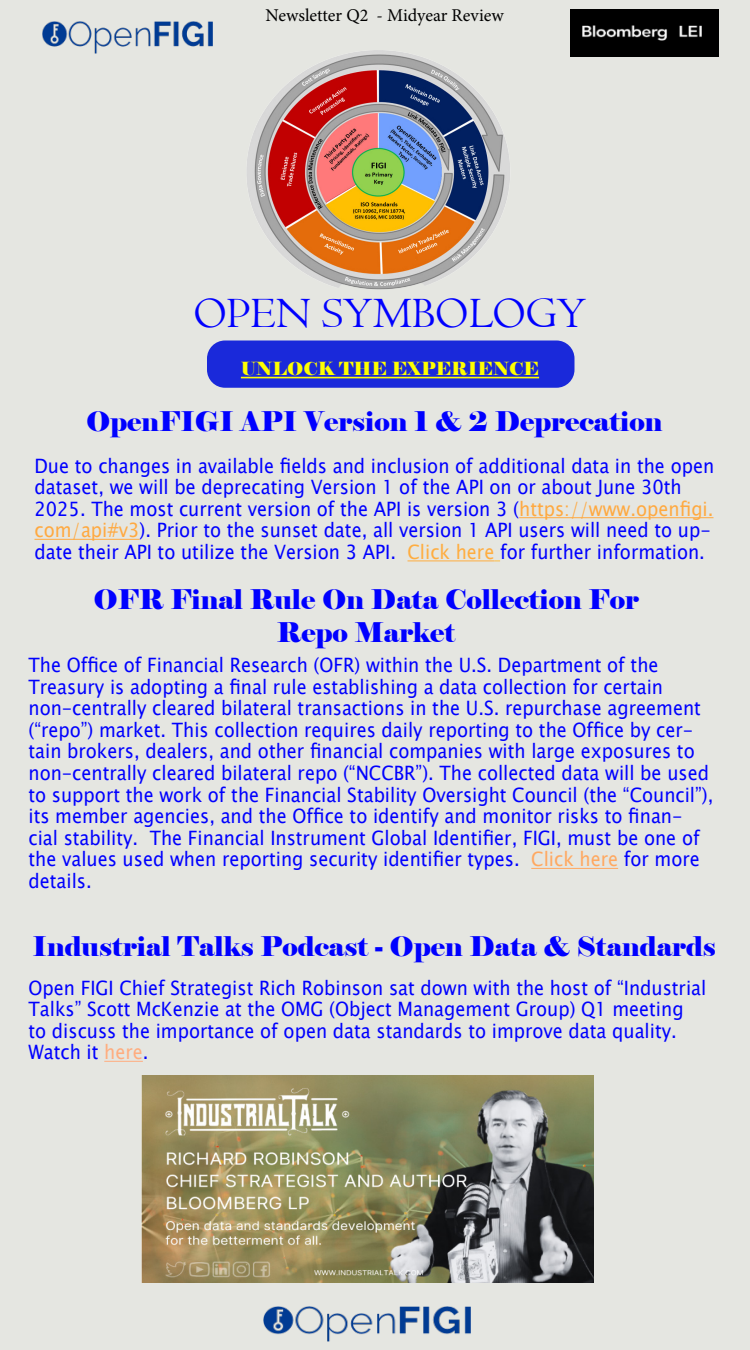
<style>
.page{position:relative;width:750px;height:1350px;background:#e5e6e1}
.page>*{position:absolute;margin:0;border:0;box-sizing:border-box;transform-origin:0 0}
.t1{font:45px "Centaur";color:#00f}
.t2{font:27px "Elephant";color:#00f}
.t3{font:19.8px/21.6px "Lucida Sans Unicode";color:#00f;scale:.91 1}
.t4{font:18px "Minion Pro";color:#000}
.t5{font:18px "Elephant";color:#ff0}
.s1{color:#ffa940}
.s2{color:#ffad40}
.s3{color:#ffa860}
.s4{color:#ffad7f}
</style>
<div class="page">
<img style="left:42px;top:21px;width:171px;height:33px">
<div style="left:207px;top:340px;width:367px;height:48px;background:#1a29da;border-radius:18px"></div>
<hr style="left:241px;top:377px;width:298px;height:1px;background:#ff0">
<img style="left:571px;top:10px;width:147px;height:46px">
<img style="left:263px;top:1307px;width:208px;height:35px">
<img style="left:220px;top:50px;width:317px;height:250px">
<hr style="left:519px;top:517px;width:195px;height:1px;background:#ffa940">
<hr style="left:34px;top:539px;width:106px;height:1px;background:#ffa940">
<hr style="left:408px;top:560px;width:86px;height:1px;background:#ffad40">
<hr style="left:531px;top:868px;width:87px;height:1px;background:#ffa860">
<img style="left:141px;top:1076px;width:453px;height:206px">
<hr style="left:104px;top:1061px;width:39px;height:1px;background:#ffad7f">
<p class="t4" style="left:266px;top:3px;width:240px">Newsletter Q2 - Midyear Review</p>
<p class="t1" style="left:194px;top:286px;width:394px">OPEN SYMBOLOGY</p>
<p class="t5" style="left:241px;top:357px;width:300px">UNLOCK THE EXPERIENCE</p>
<p class="t2" style="left:86px;top:404px;width:578px">OpenFIGI API Version 1 &amp; 2 Deprecation</p>
<p class="t3" style="left:34px;top:455px;width:748px">Due to changes in available fields and inclusion of additional data in the open dataset, we will be deprecating Version 1 of the API on or about June 30th 2025. The most current version of the API is version 3 (<span class="s1">https://www.openfigi. com/api#v3</span>). Prior to the sunset date, all version 1 API users will need to up&shy;date their API to utilize the Version 3 API. <span class="s2">Click here</span> for further information.</p>
<p class="t2" style="left:93px;top:583px;width:547px">OFR Final Rule On Data Collection For</p>
<p class="t2" style="left:277px;top:615px;width:180px">Repo Market</p>
<p class="t3" style="left:28px;top:654px;width:754px">The Office of Financial Research (OFR) within the U.S. Department of the Treasury is adopting a final rule establishing a data collection for certain non-centrally cleared bilateral transactions in the U.S. repurchase agreement (“repo”) market. This collection requires daily reporting to the Office by cer&shy;tain brokers, dealers, and other financial companies with large exposures to non-centrally cleared bilateral repo (“NCCBR”). The collected data will be used to support the work of the Financial Stability Oversight Council (the “Council”), its member agencies, and the Office to identify and monitor risks to finan&shy;cial stability. The Financial Instrument Global Identifier, FIGI, must be one of the values used when reporting security identifier types. <span class="s3">Click here</span> for more details.</p>
<p class="t2" style="left:33px;top:929px;width:685px">Industrial Talks Podcast - Open Data &amp; Standards</p>
<p class="t3" style="left:28px;top:977px;width:746px">Open FIGI Chief Strategist Rich Robinson sat down with the host of “Industrial Talks” Scott McKenzie at the OMG (Object Management Group) Q1 meeting<br>to discuss the importance of open data standards to improve data quality.<br>Watch it <span class="s4">here</span>.</p>
</div>
